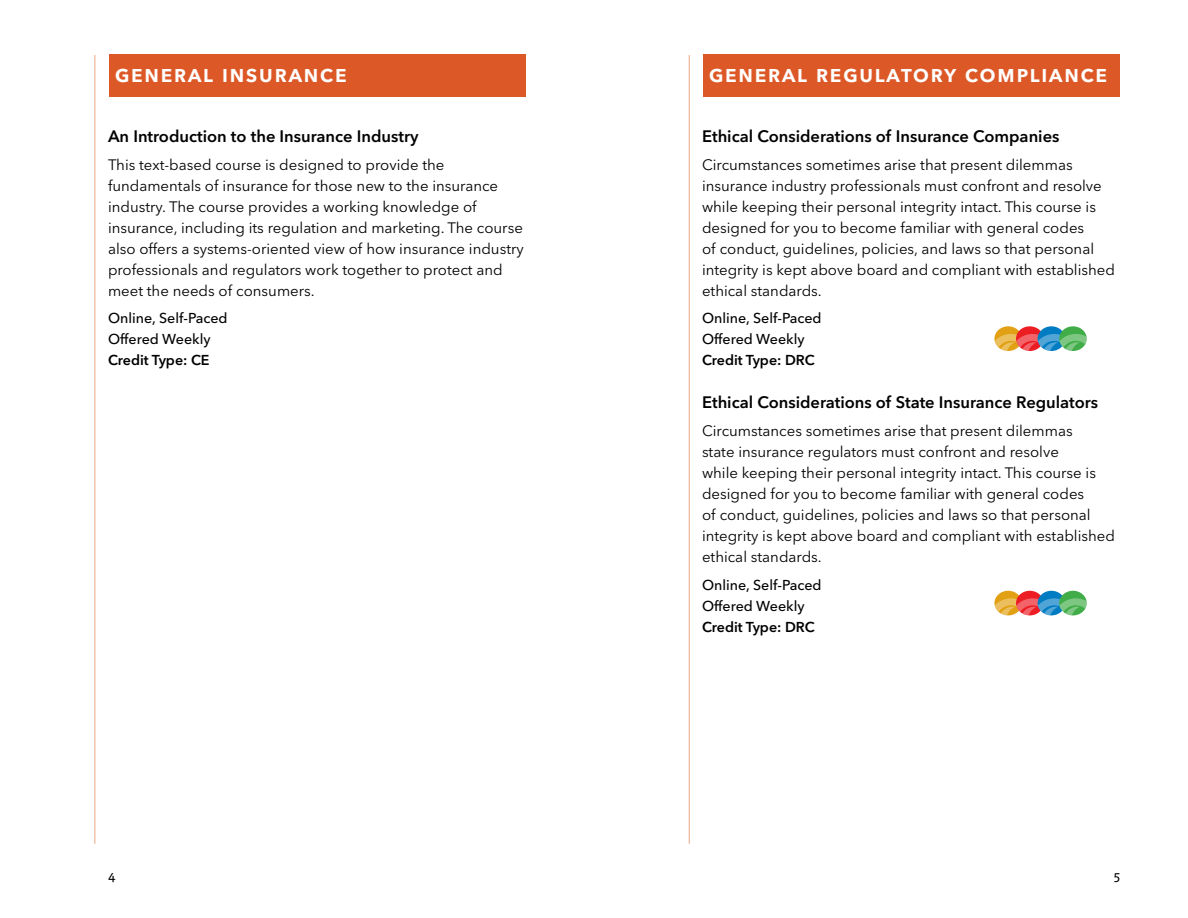
<style>
.page{position:relative;width:1188px;height:918px;background:#fff}
.page>*{position:absolute;margin:0;border:0;box-sizing:border-box;transform-origin:0 0}
.t1{font:600 24px "Avenir Next LT Pro";letter-spacing:.05em;color:#fff}
.t2{font:600 16.5px "Avenir Next LT Pro";color:#000}
.t3{font:15px/21px "Avenir Next LT Pro";color:#000}
.t4{font:500 14.25px/21px "Avenir Next LT Pro";color:#000}
.t5{font:600 14.25px "Avenir Next LT Pro";color:#000}
.t6{font:500 12.75px "Avenir Next LT Pro";color:#000}
</style>
<div class="page">
<hr style="left:95px;top:55px;width:1px;height:789px;background:#eca580">
<hr style="left:689px;top:55px;width:1px;height:789px;background:#eca580">
<div style="left:109px;top:55px;width:417px;height:42px;background:#dd5827"></div>
<div style="left:703px;top:55px;width:417px;height:42px;background:#dd5827"></div>
<div style="left:994px;top:326px;width:28px;height:25px;background:#e2a114;border-radius:50%"></div>
<div style="left:1016px;top:326px;width:28px;height:25px;background:#ed1d24;border-radius:50%"></div>
<div style="left:1038px;top:326px;width:27px;height:25px;background:#007cc3;border-radius:50%"></div>
<div style="left:1059px;top:326px;width:28px;height:25px;background:#41ad49;border-radius:50%"></div>
<svg style="left:994px;top:334px;width:93px;height:17px"></svg>
<div style="left:994px;top:591px;width:28px;height:24px;background:#e2a114;border-radius:50%"></div>
<div style="left:1016px;top:591px;width:28px;height:24px;background:#ed1d24;border-radius:50%"></div>
<div style="left:1038px;top:591px;width:27px;height:24px;background:#007cc3;border-radius:50%"></div>
<div style="left:1059px;top:591px;width:28px;height:24px;background:#41ad49;border-radius:50%"></div>
<svg style="left:994px;top:598px;width:93px;height:17px"></svg>
<h1 class="t1" style="left:115px;top:59px;width:16px">GENERA</h1>
<h1 class="t1" style="left:203px;top:59px;width:72px">L INSURANCE</h1>
<p class="t2" style="left:108px;top:126px;width:312px">An Introduction to the Insurance Industry</p>
<p class="t3" style="left:108px;top:154px;width:417px">This text-based course is designed to provide the fundamentals of insurance for those new to the insurance industry. The course provides a working knowledge of insurance, including its regulation and marketing. The course also offers a systems-oriented view of how insurance industry professionals and regulators work together to protect and meet the needs of consumers.</p>
<p class="t4" style="left:108px;top:308px;width:121px">Online, Self-Paced<br>Offered Weekly</p>
<p class="t5" style="left:108px;top:352px;width:103px">Credit Type: CE</p>
<h1 class="t1" style="left:709px;top:59px;width:16px">GENERA</h1>
<h1 class="t1" style="left:797px;top:59px;width:34px">L REGU</h1>
<h1 class="t1" style="left:874px;top:59px;width:27px">LATOR</h1>
<h1 class="t1" style="left:944px;top:59px;width:111px">Y COMPLIANCE</h1>
<p class="t2" style="left:702px;top:126px;width:359px">Ethical Considerations of Insurance Companies</p>
<p class="t3" style="left:702px;top:154px;width:414px">Circumstances sometimes arise that present dilemmas insurance industry professionals must confront and resolve while keeping their personal integrity intact. This course is designed for you to become familiar with general codes<br>of conduct, guidelines, policies, and laws so that personal integrity is kept above board and compliant with established ethical standards.</p>
<p class="t4" style="left:702px;top:308px;width:121px">Online, Self-Paced<br>Offered Weekly</p>
<p class="t5" style="left:702px;top:352px;width:114px">Credit Type: DRC</p>
<p class="t2" style="left:702px;top:392px;width:398px">Ethical Considerations of State Insurance Regulators</p>
<p class="t3" style="left:702px;top:420px;width:414px">Circumstances sometimes arise that present dilemmas<br>state insurance regulators must confront and resolve<br>while keeping their personal integrity intact. This course is designed for you to become familiar with general codes<br>of conduct, guidelines, policies and laws so that personal integrity is kept above board and compliant with established ethical standards.</p>
<p class="t4" style="left:702px;top:574px;width:121px">Online, Self-Paced<br>Offered Weekly</p>
<p class="t5" style="left:702px;top:618px;width:114px">Credit Type: DRC</p>
<p class="t6" style="left:108px;top:868px;width:9px">4</p>
<p class="t6" style="left:1114px;top:868px;width:8px">5</p>
</div>
